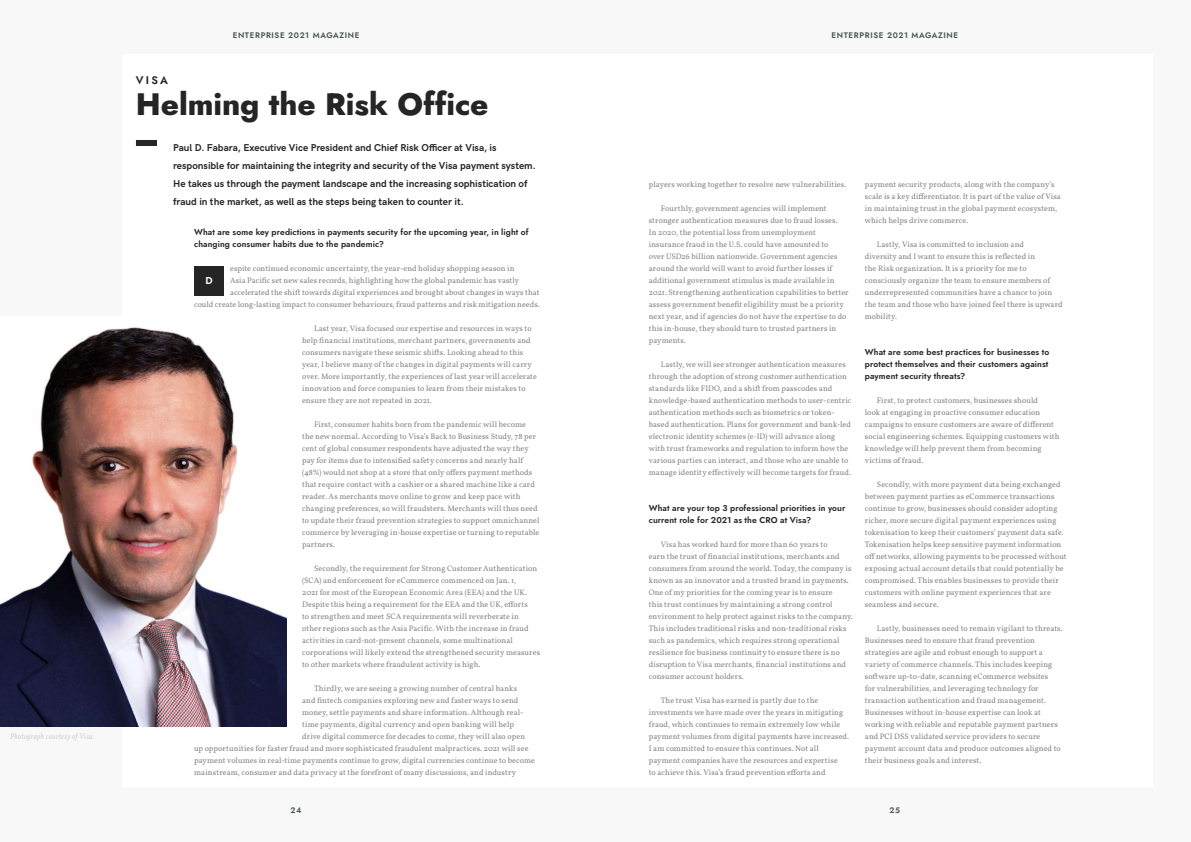
<style>
.page{position:relative;width:1191px;height:842px;background:#f8f8f8}
.page>*{position:absolute;margin:0;border:0;box-sizing:border-box;transform-origin:0 0}
.t1{font:800 31px "Jost";letter-spacing:-.005em;color:#242524}
.t2{font:600 11px "Jost";color:#242524}
.t3{font:700 10px/18px "HK Grotesk";color:#242524}
.t4{font:600 10px "Jost";color:#fff}
.t5{font:600 8.5px/12px "Jost";letter-spacing:.01em;color:#242524}
.t6{font:8px/12px "Vollkorn";letter-spacing:.01em;color:#848585}
.t7{font:600 8px "Jost";letter-spacing:.075em;color:#495455}
.t8{font:italic 8px "Vollkorn";letter-spacing:.06em;color:#cdcccb;scale:.84 1}
</style>
<div class="page">
<div style="left:122px;top:55px;width:1031px;height:732px;background:#fff"></div>
<img style="left:0;top:327px;width:286px;height:399px">
<div style="left:194px;top:266px;width:30px;height:29px;background:#242524"></div>
<div style="left:136px;top:140px;width:21px;height:6px;background:#242524"></div>
<p class="t8" style="left:10px;top:731px;width:101px">Photograph courtesy of Visa.</p>
<h2 class="t2" style="left:136px;top:72px;width:33px">VISA</h2>
<p class="t7" style="left:233px;top:29px;width:128px">ENTERPRISE 2021 MAGAZINE</p>
<h1 class="t1" style="left:136px;top:83px;width:354px">Helming the Risk Office</h1>
<p class="t3" style="left:173px;top:138px;width:364px">Paul D. Fabara, Executive Vice President and Chief Risk Officer at Visa, is responsible for maintaining the integrity and security of the Visa payment system.<br>He takes us through the payment landscape and the increasing sophistication of fraud in the market, as well as the steps being taken to counter it.</p>
<p class="t5" style="left:194px;top:226px;width:336px">What are some key predictions in payments security for the upcoming year, in light of changing consumer habits due to the pandemic?</p>
<p class="t6" style="left:230px;top:262px;width:286px">espite continued economic uncertainty, the year-end holiday shopping season in</p>
<p class="t6" style="left:230px;top:274px;width:291px">Asia Pacific set new sales records, highlighting how the global pandemic has vastly</p>
<p class="t6" style="left:230px;top:286px;width:311px">accelerated the shift towards digital experiences and brought about changes in ways that</p>
<p class="t6" style="left:194px;top:298px;width:347px">could create long-lasting impact to consumer behaviours, fraud patterns and risk mitigation needs.</p>
<p class="t6" style="left:302px;top:322px;width:236px;text-indent:12px">Last year, Visa focused our expertise and resources in ways to help financial institutions, merchant partners, governments and consumers navigate these seismic shifts. Looking ahead to this year, I believe many of the changes in digital payments will carry over. More importantly, the experiences of last year will accelerate innovation and force companies to learn from their mistakes to ensure they are not repeated in 2021.</p>
<p class="t6" style="left:302px;top:418px;width:239px;text-indent:12px">First, consumer habits born from the pandemic will become<br>the new normal. According to Visa’s Back to Business Study, 78 per cent of global consumer respondents have adjusted the way they pay for items due to intensified safety concerns and nearly half (48%) would not shop at a store that only offers payment methods that require contact with a cashier or a shared machine like a card reader. As merchants move online to grow and keep pace with changing preferences, so will fraudsters. Merchants will thus need to update their fraud prevention strategies to support omnichannel commerce by leveraging in-house expertise or turning to reputable partners.</p>
<p class="t6" style="left:302px;top:562px;width:239px;text-indent:12px">Secondly, the requirement for Strong Customer Authentication (SCA) and enforcement for eCommerce commenced on Jan. 1,<br>2021 for most of the European Economic Area (EEA) and the UK.<br>Despite this being a requirement for the EEA and the UK, efforts<br>to strengthen and meet SCA requirements will reverberate in<br>other regions such as the Asia Pacific. With the increase in fraud activities in card-not-present channels, some multinational corporations will likely extend the strengthened security measures to other markets where fraudulent activity is high.</p>
<p class="t6" style="left:314px;top:682px;width:205px">Thirdly, we are seeing a growing number of central banks</p>
<p class="t6" style="left:302px;top:694px;width:218px">and fintech companies exploring new and faster ways to send</p>
<p class="t6" style="left:302px;top:706px;width:223px">money, settle payments and share information. Although real-</p>
<p class="t6" style="left:302px;top:718px;width:213px">time payments, digital currency and open banking will help</p>
<p class="t6" style="left:302px;top:730px;width:224px">drive digital commerce for decades to come, they will also open</p>
<p class="t6" style="left:194px;top:742px;width:336px">up opportunities for faster fraud and more sophisticated fraudulent malpractices. 2021 will see</p>
<p class="t6" style="left:194px;top:754px;width:342px">payment volumes in real-time payments continue to grow, digital currencies continue to become</p>
<p class="t6" style="left:194px;top:766px;width:323px">mainstream, consumer and data privacy at the forefront of many discussions, and industry</p>
<p class="t4" style="left:206px;top:274px;width:9px">D</p>
<p class="t7" style="left:291px;top:804px;width:12px">24</p>
<p class="t7" style="left:831px;top:29px;width:128px">ENTERPRISE 2021 MAGAZINE</p>
<p class="t6" style="left:649px;top:178px;width:199px">players working together to resolve new vulnerabilities.</p>
<p class="t6" style="left:649px;top:202px;width:201px;text-indent:12px">Fourthly, government agencies will implement stronger authentication measures due to fraud losses.<br>In 2020, the potential loss from unemployment insurance fraud in the U.S. could have amounted to<br>over USD26 billion nationwide. Government agencies around the world will want to avoid further losses if additional government stimulus is made available in 2021. Strengthening authentication capabilities to better assess government benefit eligibility must be a priority next year, and if agencies do not have the expertise to do this in-house, they should turn to trusted partners in payments.</p>
<p class="t6" style="left:649px;top:358px;width:204px;text-indent:12px">Lastly, we will see stronger authentication measures through the adoption of strong customer authentication standards like FIDO, and a shift from passcodes and knowledge-based authentication methods to user-centric authentication methods such as biometrics or token&shy;based authentication. Plans for government and bank-led electronic identity schemes (e-ID) will advance along with trust frameworks and regulation to inform how the various parties can interact, and those who are unable to manage identity effectively will become targets for fraud.</p>
<p class="t5" style="left:649px;top:502px;width:198px">What are your top 3 professional priorities in your current role for 2021 as the CRO at Visa?</p>
<p class="t6" style="left:649px;top:538px;width:205px;text-indent:12px">Visa has worked hard for more than 60 years to<br>earn the trust of financial institutions, merchants and consumers from around the world. Today, the company is known as an innovator and a trusted brand in payments.<br>One of my priorities for the coming year is to ensure<br>this trust continues by maintaining a strong control environment to help protect against risks to the company.<br>This includes traditional risks and non-traditional risks such as pandemics, which requires strong operational resilience for business continuity to ensure there is no disruption to Visa merchants, financial institutions and consumer account holders.</p>
<p class="t6" style="left:649px;top:694px;width:202px;text-indent:12px">The trust Visa has earned is partly due to the investments we have made over the years in mitigating fraud, which continues to remain extremely low while payment volumes from digital payments have increased.<br>I am committed to ensure this continues. Not all payment companies have the resources and expertise<br>to achieve this. Visa’s fraud prevention efforts and</p>
<p class="t6" style="left:865px;top:178px;width:198px">payment security products, along with the company’s scale is a key differentiator. It is part of the value of Visa in maintaining trust in the global payment ecosystem, which helps drive commerce.</p>
<p class="t6" style="left:865px;top:238px;width:199px;text-indent:12px">Lastly, Visa is committed to inclusion and<br>diversity and I want to ensure this is reflected in<br>the Risk organization. It is a priority for me to consciously organize the team to ensure members of underrepresented communities have a chance to join the team and those who have joined feel there is upward mobility.</p>
<p class="t5" style="left:865px;top:346px;width:186px;text-align:justify">What are some best practices for businesses to protect themselves and their customers against payment security threats?</p>
<p class="t6" style="left:865px;top:394px;width:196px;text-indent:12px">First, to protect customers, businesses should<br>look at engaging in proactive consumer education campaigns to ensure customers are aware of different social engineering schemes. Equipping customers with knowledge will help prevent them from becoming victims of fraud.</p>
<p class="t6" style="left:865px;top:478px;width:203px;text-indent:12px">Secondly, with more payment data being exchanged between payment parties as eCommerce transactions continue to grow, businesses should consider adopting richer, more secure digital payment experiences using tokenisation to keep their customers’ payment data safe.<br>Tokenisation helps keep sensitive payment information off networks, allowing payments to be processed without exposing actual account details that could potentially be compromised. This enables businesses to provide their customers with online payment experiences that are seamless and secure.</p>
<p class="t6" style="left:865px;top:622px;width:199px;text-indent:12px">Lastly, businesses need to remain vigilant to threats.<br>Businesses need to ensure that fraud prevention strategies are agile and robust enough to support a variety of commerce channels. This includes keeping software up-to-date, scanning eCommerce websites<br>for vulnerabilities, and leveraging technology for transaction authentication and fraud management.<br>Businesses without in-house expertise can look at working with reliable and reputable payment partners and PCI DSS validated service providers to secure payment account data and produce outcomes aligned to their business goals and interest.</p>
<p class="t7" style="left:889px;top:804px;width:12px">25</p>
</div>
